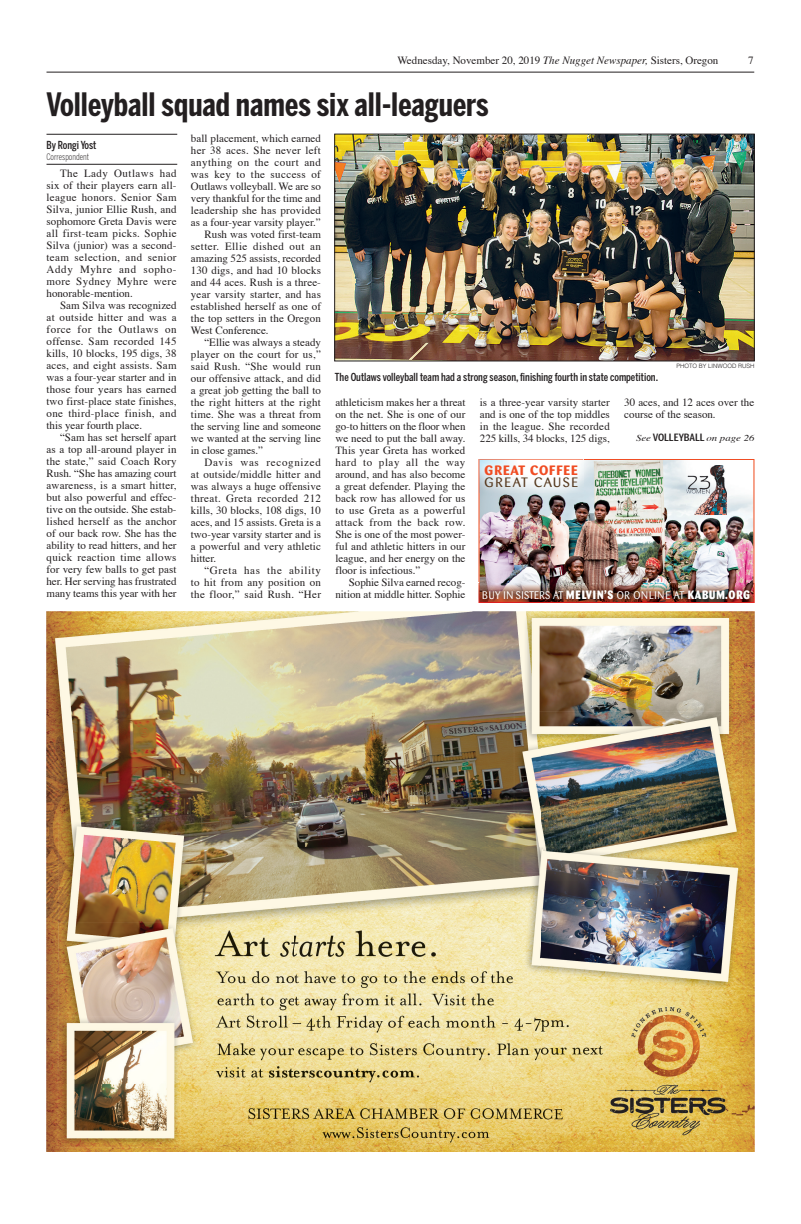
<style>
.page{position:relative;width:801px;height:1224px;background:#fff}
.page>*{position:absolute;margin:0;border:0;box-sizing:border-box;transform-origin:0 0}
.t1{font:700 32px "Benton Sans Comp";color:#231f20}
.t2{font:700 13.4px "Barmeno";letter-spacing:.07em;color:#f04d24}
.t3{font:13.4px "Barmeno";letter-spacing:.12em;color:#55371c}
.t4{font:11px/12px "Times";letter-spacing:.005em;color:#231f20;text-align:justify}
.t5{font:11px "Times";letter-spacing:.035em;color:#231f20}
.t6{font:500 11px "Benton Sans Comp";color:#231f20}
.t7{font:11px "Times";letter-spacing:.025em;color:#231f20}
.t8{font:11px "Barmeno";letter-spacing:.05em;color:#fff;scale:.91 1}
.t9{font:11px "Times";letter-spacing:.055em;color:#231f20}
.t10{font:11px "Times";letter-spacing:.06em;color:#231f20}
.t11{font:italic 9px "Times";color:#231f20;scale:1.2 1}
.t12{font:300 9px "Benton Sans Comp";color:#231f20}
.t13{font:300 6px "Helvetica";color:#231f20}
.s1{font-style:italic}
.s2{font-family:"Benton Sans Comp";font-weight:500;font-style:normal;font-size:10px}
.s3{font-weight:800;font-size:12px}
</style>
<div class="page">
<hr style="left:47px;top:134px;width:130px;height:1px;background:#231f20">
<hr style="left:47px;top:164px;width:130px;height:1px;background:#231f20">
<hr style="left:47px;top:72px;width:707px;height:1px;background:#231f20">
<img style="left:337px;top:136px;width:415px;height:223px">
<div style="left:335px;top:134px;width:419px;height:227px;border:1px solid #231f20"></div>
<img style="left:479px;top:459px;width:275px;height:125px">
<svg style="left:478px;top:583px;width:1px;height:20px"></svg>
<img style="left:479px;top:584px;width:275px;height:19px">
<img style="left:479px;top:459px;width:104px;height:34px">
<img style="left:687px;top:465px;width:40px;height:49px">
<img style="left:47px;top:612px;width:707px;height:540px">
<p class="t4" style="left:397px;top:55px;width:323px">Wednesday, November 20, 2019 <span class="s1">The Nugget Newspaper,</span> Sisters, Oregon</p>
<p class="t4" style="left:748px;top:55px;width:7px">7</p>
<h1 class="t1" style="left:47px;top:92px;width:444px">Volleyball squad names six all-leaguers</h1>
<p class="t6" style="left:47px;top:141px;width:52px">By Rongi Yost</p>
<p class="t12" style="left:47px;top:153px;width:44px">Correspondent</p>
<p class="t4" style="left:191px;top:133px;width:132px">ball placement, which earned</p>
<p class="t7" style="left:191px;top:143px;width:132px">her 38 aces. She never left</p>
<p class="t5" style="left:191px;top:158px;width:132px">anything on the court and</p>
<p class="t5" style="left:191px;top:170px;width:132px">was key to the success of</p>
<p class="t4" style="left:191px;top:181px;width:132px">Outlaws volleyball. We are so</p>
<p class="t4" style="left:191px;top:193px;width:132px">very thankful for the time and</p>
<p class="t4" style="left:191px;top:205px;width:132px">leadership she has provided</p>
<p class="t4" style="left:191px;top:217px;width:131px">as a four-year varsity player.=</p>
<p class="t4" style="left:204px;top:229px;width:118px">Rush was voted first-team</p>
<p class="t5" style="left:191px;top:242px;width:131px">setter. Ellie dished out an</p>
<p class="t4" style="left:191px;top:253px;width:132px">amazing 525 assists, recorded</p>
<p class="t4" style="left:191px;top:265px;width:132px">130 digs, and had 10 blocks</p>
<p class="t4" style="left:191px;top:277px;width:132px">and 44 aces. Rush is a three-</p>
<p class="t4" style="left:191px;top:289px;width:132px">year varsity starter, and has</p>
<p class="t4" style="left:191px;top:301px;width:132px">established herself as one of</p>
<p class="t4" style="left:191px;top:313px;width:132px">the top setters in the Oregon</p>
<p class="t4" style="left:191px;top:325px;width:79px">West Conference.</p>
<p class="t4" style="left:204px;top:337px;width:118px">&lt;Ellie was always a steady</p>
<p class="t4" style="left:191px;top:349px;width:132px">player on the court for us,=</p>
<p class="t7" style="left:191px;top:362px;width:131px">said Rush. &lt;She would run</p>
<p class="t4" style="left:191px;top:373px;width:132px">our offensive attack, and did</p>
<p class="t4" style="left:191px;top:385px;width:132px">a great job getting the ball to</p>
<p class="t4" style="left:191px;top:397px;width:131px">the right hitters at the right</p>
<p class="t4" style="left:191px;top:409px;width:132px">time. She was a threat from</p>
<p class="t4" style="left:191px;top:421px;width:132px">the serving line and someone</p>
<p class="t4" style="left:191px;top:433px;width:131px">we wanted at the serving line</p>
<p class="t4" style="left:191px;top:445px;width:74px">in close games.=</p>
<p class="t10" style="left:204px;top:459px;width:118px">Davis was recognized</p>
<p class="t4" style="left:191px;top:469px;width:132px">at outside/middle hitter and</p>
<p class="t4" style="left:191px;top:481px;width:131px">was always a huge offensive</p>
<p class="t5" style="left:191px;top:495px;width:132px">threat. Greta recorded 212</p>
<p class="t4" style="left:191px;top:505px;width:132px">kills, 30 blocks, 108 digs, 10</p>
<p class="t4" style="left:191px;top:517px;width:132px">aces, and 15 assists. Greta is a</p>
<p class="t4" style="left:191px;top:529px;width:132px">two-year varsity starter and is</p>
<p class="t4" style="left:191px;top:541px;width:132px">a powerful and very athletic</p>
<p class="t4" style="left:191px;top:553px;width:27px">hitter.</p>
<p class="t9" style="left:204px;top:567px;width:118px">&lt;Greta has the ability</p>
<p class="t4" style="left:191px;top:577px;width:132px">to hit from any position on</p>
<p class="t7" style="left:191px;top:587px;width:132px">the floor,= said Rush. &lt;Her</p>
<p class="t4" style="left:47px;top:168px;width:132px;text-indent:13px">The Lady Outlaws had six of their players earn all&shy;league honors. Senior Sam Silva, junior Ellie Rush, and sophomore Greta Davis were all first-team picks. Sophie Silva (junior) was a second&shy;team selection, and senior Addy Myhre and sopho&shy;more Sydney Myhre were honorable-mention.</p>
<p class="t4" style="left:47px;top:301px;width:132px;text-indent:13px">Sam Silva was recognized at outside hitter and was a force for the Outlaws on offense. Sam recorded 145 kills, 10 blocks, 195 digs, 38 aces, and eight assists. Sam was a four-year starter and in those four years has earned two first-place state finishes, one third-place finish, and this year fourth place.</p>
<p class="t4" style="left:47px;top:432px;width:132px;text-indent:13px">&lt;Sam has set herself apart as a top all-around player in the state,= said Coach Rory Rush. &lt;She has amazing court awareness, is a smart hitter, but also powerful and effec&shy;tive on the outside. She estab&shy;lished herself as the anchor of our back row. She has the ability to read hitters, and her quick reaction time allows for very few balls to get past her. Her serving has frustrated many teams this year with her</p>
<p class="t13" style="left:676px;top:362px;width:80px">PHOTO BY LINWOOD RUSH</p>
<p class="t6" style="left:335px;top:373px;width:325px">The Outlaws volleyball team had a strong season, finishing fourth in state competition.</p>
<p class="t4" style="left:480px;top:397px;width:132px">is a three-year varsity starter and is one of the top middles in the league. She recorded 225 kills, 34 blocks, 125 digs,</p>
<p class="t4" style="left:624px;top:397px;width:132px">30 aces, and 12 aces over the course of the season.</p>
<p class="t4" style="left:335px;top:397px;width:132px">athleticism makes her a threat on the net. She is one of our go-to hitters on the floor when we need to put the ball away.<br>This year Greta has worked hard to play all the way around, and has also become a great defender. Playing the back row has allowed for us to use Greta as a powerful attack from the back row.<br>She is one of the most power&shy;ful and athletic hitters in our league, and her energy on the floor is infectious.=</p>
<p class="t4" style="left:335px;top:577px;width:132px;text-align:right">Sophie Silva earned recog&shy;nition at middle hitter. Sophie</p>
<p class="t11" style="left:636px;top:434px;width:100px">See <span class="s2">VOLLEYBALL</span> on page 26</p>
<p class="t2" style="left:485px;top:462px;width:95px">GREAT COFFEE</p>
<p class="t3" style="left:485px;top:475px;width:95px">GREAT CAUSE</p>
<p class="t8" style="left:482px;top:589px;width:296px">BUY IN SISTERS AT <span class="s3">MELVIN’S</span> OR ONLINE AT <span class="s3">KABUM.ORG</span></p>
</div>
